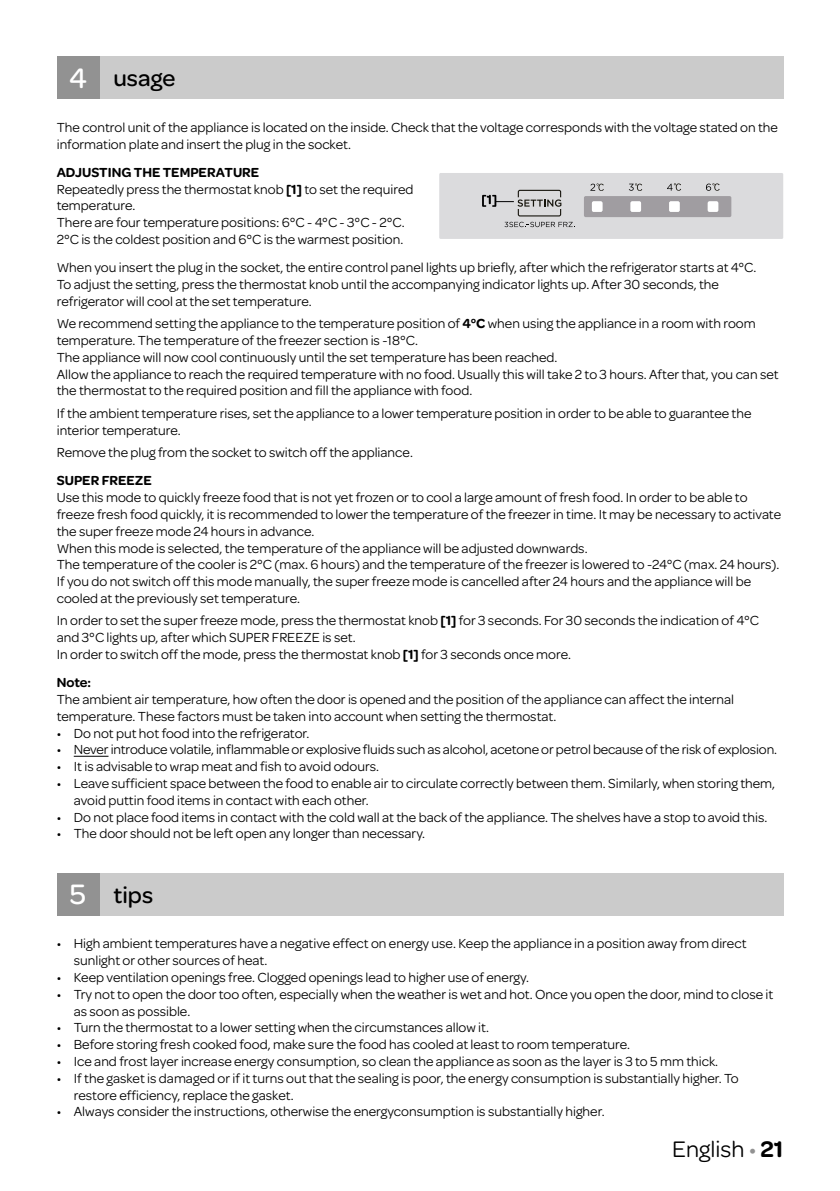
<style>
.page{position:relative;width:840px;height:1191px;background:#fff}
.page>*{position:absolute;margin:0;border:0;box-sizing:border-box;transform-origin:0 0}
.t1{font:500 24px "Omnes";color:#000}
.t2{font:24px "Omnes";color:#000}
.t3{font:14px/16.8px "Omnes";color:#000}
.t4{font:600 14px "Omnes";color:#000}
.s1{font-size:30px;color:#fff}
.s2{font-weight:600}
.s3{color:#929292}
</style>
<div class="page">
<div style="left:85px;top:873px;width:697px;height:43px;background:#cbcbcb"></div>
<div style="left:57px;top:873px;width:42px;height:43px;background:#929292"></div>
<div style="left:85px;top:57px;width:697px;height:42px;background:#cbcbcb"></div>
<div style="left:57px;top:57px;width:42px;height:42px;background:#929292"></div>
<hr style="left:74px;top:756px;width:34px;height:1px;background:#000">
<div style="left:439px;top:173px;width:343px;height:66px;background:#dbdbdd"></div>
<svg style="left:504px;top:222px;width:69px;height:5px"></svg>
<svg style="left:584px;top:183px;width:147px;height:34px"></svg>
<svg style="left:482px;top:190px;width:79px;height:26px"></svg>
<h1 class="t1" style="left:69px;top:62px;width:108px"><span class="s1">4</span> usage</h1>
<p class="t3" style="left:57px;top:118px;width:722px">The control unit of the appliance is located on the inside. Check that the voltage corresponds with the voltage stated on the information plate and insert the plug in the socket.</p>
<p class="t3" style="left:57px;top:163px;width:358px"><span class="s2">ADJUSTING THE TEMPERATURE<br></span>Repeatedly press the thermostat knob <span class="s2">[1]</span> to set the required temperature.<br>There are four temperature positions: 6°C - 4°C - 3°C - 2°C.<br>2°C is the coldest position and 6°C is the warmest position.</p>
<p class="t3" style="left:57px;top:258px;width:700px">When you insert the plug in the socket, the entire control panel lights up briefly, after which the refrigerator starts at 4°C.<br>To adjust the setting, press the thermostat knob until the accompanying indicator lights up. After 30 seconds, the refrigerator will cool at the set temperature.</p>
<p class="t3" style="left:57px;top:314px;width:723px">We recommend setting the appliance to the temperature position of <span class="s2">4°C</span> when using the appliance in a room with room temperature. The temperature of the freezer section is -18°C.<br>The appliance will now cool continuously until the set temperature has been reached.<br>Allow the appliance to reach the required temperature with no food. Usually this will take 2 to 3 hours. After that, you can set the thermostat to the required position and fill the appliance with food.</p>
<p class="t3" style="left:57px;top:404px;width:696px">If the ambient temperature rises, set the appliance to a lower temperature position in order to be able to guarantee the interior temperature.</p>
<p class="t3" style="left:57px;top:443px;width:357px">Remove the plug from the socket to switch off the appliance.</p>
<p class="t4" style="left:57px;top:470px;width:97px">SUPER FREEZE</p>
<p class="t3" style="left:57px;top:488px;width:725px">Use this mode to quickly freeze food that is not yet frozen or to cool a large amount of fresh food. In order to be able to freeze fresh food quickly, it is recommended to lower the temperature of the freezer in time. It may be necessary to activate the super freeze mode 24 hours in advance.<br>When this mode is selected, the temperature of the appliance will be adjusted downwards.<br>The temperature of the cooler is 2°C (max. 6 hours) and the temperature of the freezer is lowered to -24°C (max. 24 hours).<br>If you do not switch off this mode manually, the super freeze mode is cancelled after 24 hours and the appliance will be cooled at the previously set temperature.</p>
<p class="t3" style="left:57px;top:611px;width:703px">In order to set the super freeze mode, press the thermostat knob <span class="s2">[1]</span> for 3 seconds. For 30 seconds the indication of 4°C and 3°C lights up, after which SUPER FREEZE is set.<br>In order to switch off the mode, press the thermostat knob <span class="s2">[1]</span> for 3 seconds once more.</p>
<p class="t4" style="left:57px;top:672px;width:36px">Note:</p>
<p class="t3" style="left:57px;top:690px;width:678px">The ambient air temperature, how often the door is opened and the position of the appliance can affect the internal temperature. These factors must be taken into account when setting the thermostat.</p>
<p class="t3" style="left:57px;top:723px;width:254px">• Do not put hot food into the refrigerator.</p>
<p class="t3" style="left:57px;top:740px;width:721px">• Never introduce volatile, inflammable or explosive fluids such as alcohol, acetone or petrol because of the risk of explosion.</p>
<p class="t3" style="left:57px;top:757px;width:324px">• It is advisable to wrap meat and fish to avoid odours.</p>
<p class="t3" style="left:74px;top:774px;width:702px;text-indent:-17px">• Leave sufficient space between the food to enable air to circulate correctly between them. Similarly, when storing them, avoid puttin food items in contact with each other.</p>
<p class="t3" style="left:57px;top:807px;width:711px">• Do not place food items in contact with the cold wall at the back of the appliance. The shelves have a stop to avoid this.</p>
<p class="t3" style="left:57px;top:824px;width:370px">• The door should not be left open any longer than necessary.</p>
<h1 class="t1" style="left:70px;top:878px;width:85px"><span class="s1">5</span> tips</h1>
<p class="t3" style="left:74px;top:934px;width:673px;text-indent:-17px">• High ambient temperatures have a negative effect on energy use. Keep the appliance in a position away from direct sunlight or other sources of heat.</p>
<p class="t3" style="left:57px;top:968px;width:473px">• Keep ventilation openings free. Clogged openings lead to higher use of energy.</p>
<p class="t3" style="left:74px;top:985px;width:700px;text-indent:-17px">• Try not to open the door too often, especially when the weather is wet and hot. Once you open the door, mind to close it as soon as possible.</p>
<p class="t3" style="left:57px;top:1018px;width:433px">• Turn the thermostat to a lower setting when the circumstances allow it.</p>
<p class="t3" style="left:57px;top:1035px;width:574px">• Before storing fresh cooked food, make sure the food has cooled at least to room temperature.</p>
<p class="t3" style="left:57px;top:1052px;width:662px">• Ice and frost layer increase energy consumption, so clean the appliance as soon as the layer is 3 to 5 mm thick.</p>
<p class="t3" style="left:74px;top:1069px;width:666px;text-indent:-17px">• If the gasket is damaged or if it turns out that the sealing is poor, the energy consumption is substantially higher. To restore efficiency, replace the gasket.</p>
<p class="t3" style="left:57px;top:1102px;width:549px">• Always consider the instructions, otherwise the energyconsumption is substantially higher.</p>
<h1 class="t2" style="left:672px;top:1132px;width:112px">English <span class="s3">•</span> <span class="s2">21</span></h1>
</div>
